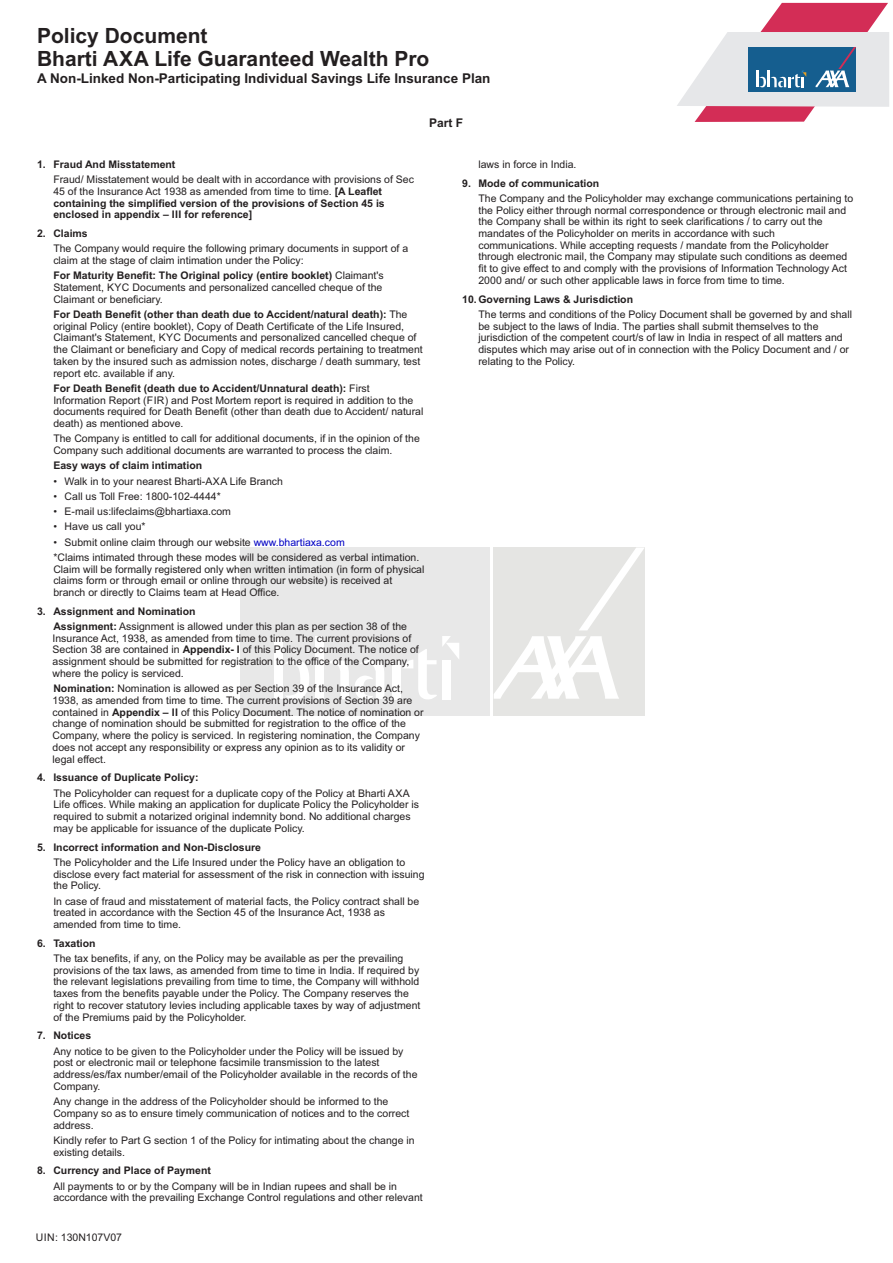
<style>
.page{position:relative;width:893px;height:1263px;background:#fff}
.page>*{position:absolute;margin:0;border:0;box-sizing:border-box;transform-origin:0 0}
.t1{font:700 21px/23.4px "Arial";color:#231f20}
.t2{font:700 13.5px "Arial";color:#231f20}
.t3{font:700 12px "Arial";color:#231f20}
.t4{font:10.5px/11.7px "Arial";color:#231f20}
.t5{font:700 10.5px "Arial";color:#231f20}
.s1{font-weight:700}
.s2{color:#0000c4}
</style>
<div class="page">
<svg style="left:677px;top:3px;width:212px;height:119px"></svg>
<div style="left:494px;top:547px;width:151px;height:168px;background:#e5e5e3"></div>
<div style="left:241px;top:547px;width:249px;height:168px;background:#e8e8e8"></div>
<svg style="left:579px;top:547px;width:65px;height:83px"></svg>
<svg style="left:494px;top:636px;width:125px;height:63px"></svg>
<div style="left:274px;top:636px;width:8px;height:63px;background:#fff"></div>
<div style="left:315px;top:636px;width:9px;height:63px;background:#fff"></div>
<div style="left:392px;top:660px;width:9px;height:39px;background:#fff"></div>
<svg style="left:285px;top:660px;width:24px;height:40px"></svg>
<svg style="left:328px;top:659px;width:21px;height:40px"></svg>
<svg style="left:355px;top:660px;width:29px;height:39px"></svg>
<svg style="left:403px;top:636px;width:56px;height:64px"></svg>
<h1 class="t1" style="left:37px;top:25px;width:394px">Policy Document<br>Bharti AXA Life Guaranteed Wealth Pro</h1>
<p class="t2" style="left:37px;top:73px;width:455px">A Non-Linked Non-Participating Individual Savings Life Insurance Plan</p>
<p class="t3" style="left:429px;top:119px;width:36px">Part F</p>
<p class="t5" style="left:37px;top:160px;width:140px">1. Fraud And Misstatement</p>
<p class="t4" style="left:53px;top:174px;width:362px">Fraud/ Misstatement would be dealt with in accordance with provisions of Sec 45 of the Insurance Act 1938 as amended from time to time. <span class="s1">[A Leaflet containing the simplified version of the provisions of Section 45 is enclosed in appendix – III for reference]</span></p>
<p class="t5" style="left:37px;top:229px;width:52px">2. Claims</p>
<p class="t4" style="left:53px;top:244px;width:356px">The Company would require the following primary documents in support of a claim at the stage of claim intimation under the Policy:</p>
<p class="t4" style="left:53px;top:271px;width:332px"><span class="s1">For Maturity Benefit: The Original policy (entire booklet)</span> Claimant's<br>Statement, KYC Documents and personalized cancelled cheque of the<br>Claimant or beneficiary.</p>
<p class="t4" style="left:53px;top:309px;width:371px"><span class="s1">For Death Benefit (other than death due to Accident/natural death):</span> The original Policy (entire booklet), Copy of Death Certificate of the Life Insured, Claimant's Statement, KYC Documents and personalized cancelled cheque of the Claimant or beneficiary and Copy of medical records pertaining to treatment taken by the insured such as admission notes, discharge / death summary, test report etc. available if any.</p>
<p class="t4" style="left:53px;top:383px;width:372px"><span class="s1">For Death Benefit (death due to Accident/Unnatural death):</span> First Information Report (FIR) and Post Mortem report is required in addition to the documents required for Death Benefit (other than death due to Accident/ natural death) as mentioned above.</p>
<p class="t4" style="left:53px;top:434px;width:368px">The Company is entitled to call for additional documents, if in the opinion of the<br>Company such additional documents are warranted to process the claim.</p>
<p class="t5" style="left:53px;top:462px;width:150px">Easy ways of claim intimation</p>
<p class="t4" style="left:53px;top:476px;width:231px">• Walk in to your nearest Bharti-AXA Life Branch</p>
<p class="t4" style="left:53px;top:491px;width:169px">• Call us Toll Free: 1800-102-4444*</p>
<p class="t4" style="left:53px;top:506px;width:179px">• E-mail us:lifeclaims@bhartiaxa.com</p>
<p class="t4" style="left:53px;top:522px;width:94px">• Have us call you*</p>
<p class="t4" style="left:53px;top:535px;width:367px;line-height:15.3px">• Submit online claim through our website <span class="s2">www.bhartiaxa.com<br></span>*Claims intimated through these modes will be considered as verbal intimation.</p>
<p class="t4" style="left:53px;top:564px;width:373px">Claim will be formally registered only when written intimation (in form of physical claims form or through email or online through our website) is received at branch or directly to Claims team at Head Office.</p>
<p class="t4" style="left:53px;top:604px;width:355px;line-height:15.3px;text-indent:-16px"><span class="s1">3. Assignment and Nomination<br>Assignment:</span> Assignment is allowed under this plan as per section 38 of the</p>
<p class="t4" style="left:52px;top:633px;width:368px">Insurance Act, 1938, as amended from time to time. The current provisions of Section 38 are contained in <span class="s1">Appendix- I</span> of this Policy Document. The notice of assignment should be submitted for registration to the office of the Company, where the policy is serviced.</p>
<p class="t4" style="left:52px;top:684px;width:373px"><span class="s1">Nomination:</span> Nomination is allowed as per Section 39 of the Insurance Act, 1938, as amended from time to time. The current provisions of Section 39 are contained in <span class="s1">Appendix – II</span> of this Policy Document. The notice of nomination or change of nomination should be submitted for registration to the office of the Company, where the policy is serviced. In registering nomination, the Company does not accept any responsibility or express any opinion as to its validity or legal effect.</p>
<p class="t5" style="left:37px;top:774px;width:163px">4. Issuance of Duplicate Policy:</p>
<p class="t4" style="left:53px;top:788px;width:367px">The Policyholder can request for a duplicate copy of the Policy at Bharti AXA Life offices. While making an application for duplicate Policy the Policyholder is required to submit a notarized original indemnity bond. No additional charges may be applicable for issuance of the duplicate Policy.</p>
<p class="t5" style="left:37px;top:843px;width:226px">5. Incorrect information and Non-Disclosure</p>
<p class="t4" style="left:53px;top:857px;width:373px">The Policyholder and the Life Insured under the Policy have an obligation to disclose every fact material for assessment of the risk in connection with issuing the Policy.</p>
<p class="t4" style="left:53px;top:896px;width:367px">In case of fraud and misstatement of material facts, the Policy contract shall be treated in accordance with the Section 45 of the Insurance Act, 1938 as amended from time to time.</p>
<p class="t5" style="left:37px;top:939px;width:60px">6. Taxation</p>
<p class="t4" style="left:53px;top:953px;width:369px">The tax benefits, if any, on the Policy may be available as per the prevailing provisions of the tax laws, as amended from time to time in India. If required by the relevant legislations prevailing from time to time, the Company will withhold taxes from the benefits payable under the Policy. The Company reserves the right to recover statutory levies including applicable taxes by way of adjustment of the Premiums paid by the Policyholder.</p>
<p class="t5" style="left:37px;top:1032px;width:56px">7. Notices</p>
<p class="t4" style="left:53px;top:1046px;width:366px">Any notice to be given to the Policyholder under the Policy will be issued by post or electronic mail or telephone facsimile transmission to the latest address/es/fax number/email of the Policyholder available in the records of the Company.</p>
<p class="t4" style="left:53px;top:1096px;width:357px">Any change in the address of the Policyholder should be informed to the<br>Company so as to ensure timely communication of notices and to the correct address.</p>
<p class="t4" style="left:53px;top:1135px;width:363px">Kindly refer to Part G section 1 of the Policy for intimating about the change in existing details.</p>
<p class="t5" style="left:37px;top:1167px;width:175px">8. Currency and Place of Payment</p>
<p class="t4" style="left:53px;top:1181px;width:371px">All payments to or by the Company will be in Indian rupees and shall be in accordance with the prevailing Exchange Control regulations and other relevant</p>
<p class="t4" style="left:36px;top:1232px;width:88px">UIN: 130N107V07</p>
<p class="t4" style="left:478px;top:159px;width:100px">laws in force in India.</p>
<p class="t5" style="left:462px;top:179px;width:139px">9. Mode of communication</p>
<p class="t4" style="left:478px;top:193px;width:376px">The Company and the Policyholder may exchange communications pertaining to the Policy either through normal correspondence or through electronic mail and the Company shall be within its right to seek clarifications / to carry out the mandates of the Policyholder on merits in accordance with such communications. While accepting requests / mandate from the Policyholder through electronic mail, the Company may stipulate such conditions as deemed fit to give effect to and comply with the provisions of Information Technology Act 2000 and/ or such other applicable laws in force from time to time.</p>
<p class="t5" style="left:462px;top:295px;width:172px">10. Governing Laws &amp; Jurisdiction</p>
<p class="t4" style="left:478px;top:309px;width:375px">The terms and conditions of the Policy Document shall be governed by and shall be subject to the laws of India. The parties shall submit themselves to the jurisdiction of the competent court/s of law in India in respect of all matters and disputes which may arise out of in connection with the Policy Document and / or relating to the Policy.</p>
</div>
